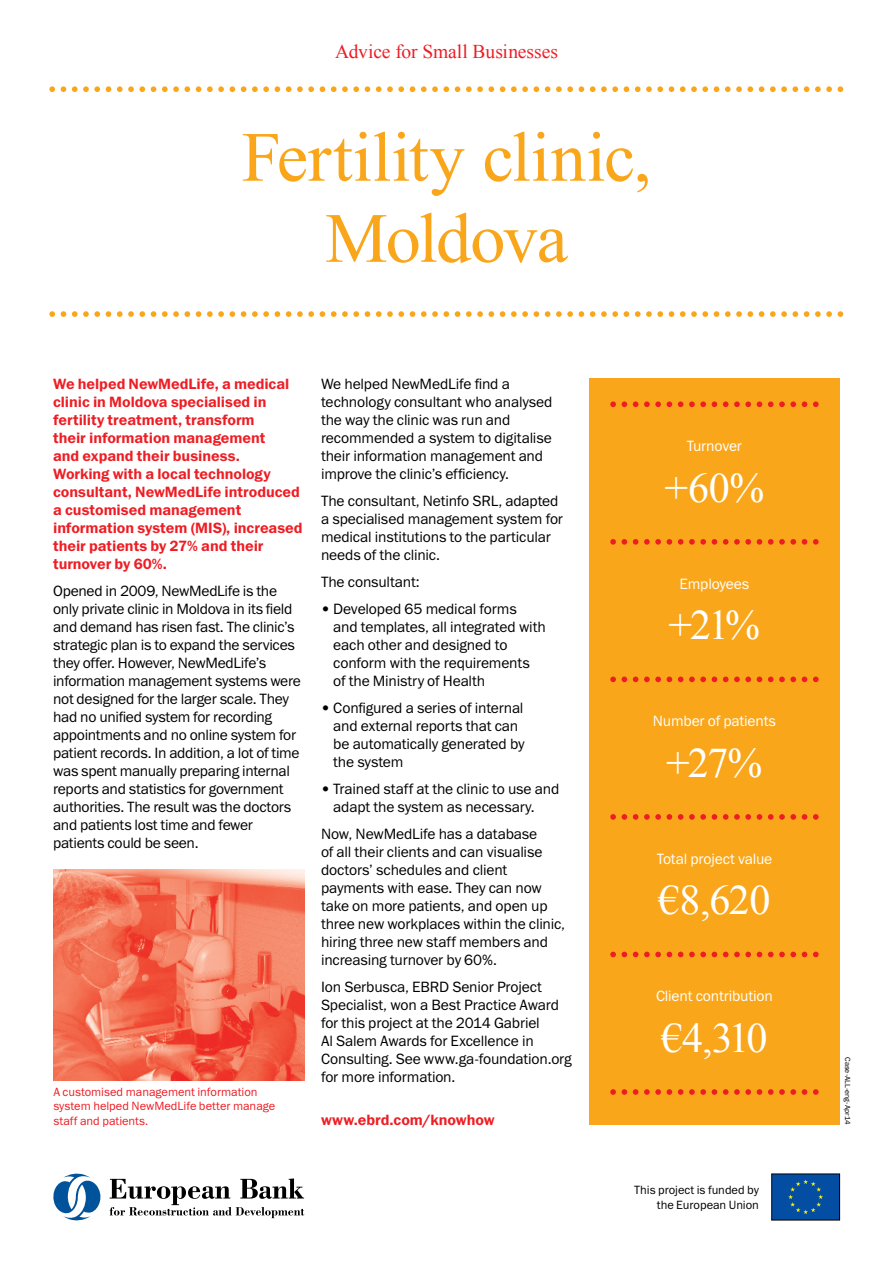
<style>
.page{position:relative;width:893px;height:1263px;background:#fff}
.page>*{position:absolute;margin:0;border:0;box-sizing:border-box;transform-origin:0 0}
.t1{font:70.5px/81px "Times New Roman";letter-spacing:-.015em;color:#faa61a;text-align:center}
.t2{font:42px "Times New Roman";letter-spacing:-.04em;color:#fff}
.t3{font:19.5px "Times New Roman";letter-spacing:-.005em;color:#ed1d24}
.t4{font:15px/18px "Franklin Gothic Book ITC";letter-spacing:-.01em;color:#000}
.t5{font:15px/18px "Franklin Gothic Demi ITC";letter-spacing:-.005em;color:#ed1d24}
.t6{font:15px "Franklin Gothic Book ITC";letter-spacing:-.01em;color:#fff}
.t7{font:12px/14.4px "Franklin Gothic Book ITC";color:#ed1d24}
.t8{font:12px/14.4px "Franklin Gothic Book ITC";letter-spacing:-.005em;color:#000;text-align:right}
.t9{font:7.5px "Franklin Gothic Book ITC";letter-spacing:.01em;color:#000}
</style>
<div class="page">
<div style="left:589px;top:378px;width:251px;height:747px;background:#faa61a"></div>
<svg style="left:610px;top:401px;width:209px;height:6px"></svg>
<svg style="left:610px;top:539px;width:209px;height:6px"></svg>
<svg style="left:610px;top:676px;width:209px;height:6px"></svg>
<svg style="left:610px;top:814px;width:209px;height:6px"></svg>
<svg style="left:610px;top:952px;width:209px;height:5px"></svg>
<svg style="left:610px;top:1089px;width:209px;height:6px"></svg>
<img style="left:53px;top:869px;width:251px;height:211px">
<svg style="left:53px;top:1173px;width:48px;height:47px"></svg>
<svg style="left:110px;top:1178px;width:194px;height:40px"></svg>
<div style="left:772px;top:1174px;width:68px;height:46px;background:#034ea2"></div>
<svg style="left:788px;top:1179px;width:35px;height:35px"></svg>
<div style="left:771px;top:1174px;width:69px;height:46px;border:1px solid #000"></div>
<svg style="left:49px;top:311px;width:795px;height:6px"></svg>
<svg style="left:49px;top:86px;width:795px;height:6px"></svg>
<h3 class="t3" style="left:335px;top:39px;width:224px">Advice for Small Businesses</h3>
<h1 class="t1" style="left:242px;top:116px;width:411px">Fertility clinic,<br>Moldova</h1>
<p class="t5" style="left:53px;top:375px;width:251px">We helped NewMedLife, a medical clinic in Moldova specialised in fertility treatment, transform<br>their information management<br>and expand their business.<br>Working with a local technology consultant, NewMedLife introduced a customised management information system (MIS), increased their patients by 27% and their turnover by 60%.</p>
<p class="t4" style="left:53px;top:581px;width:249px">Opened in 2009, NewMedLife is the only private clinic in Moldova in its field and demand has risen fast. The clinic’s strategic plan is to expand the services they offer. However, NewMedLife’s information management systems were not designed for the larger scale. They had no unified system for recording appointments and no online system for patient records. In addition, a lot of time was spent manually preparing internal reports and statistics for government authorities. The result was the doctors and patients lost time and fewer patients could be seen.</p>
<p class="t7" style="left:53px;top:1084px;width:223px">A customised management information system helped NewMedLife better manage staff and patients.</p>
<p class="t4" style="left:321px;top:374px;width:233px">We helped NewMedLife find a technology consultant who analysed the way the clinic was run and recommended a system to digitalise their information management and improve the clinic’s efficiency.</p>
<p class="t4" style="left:321px;top:491px;width:243px">The consultant, Netinfo SRL, adapted a specialised management system for medical institutions to the particular needs of the clinic.</p>
<p class="t4" style="left:321px;top:572px;width:100px">The consultant:</p>
<p class="t4" style="left:333px;top:599px;width:214px;text-indent:-12px">• Developed 65 medical forms<br>and templates, all integrated with each other and designed to conform with the requirements of the Ministry of Health</p>
<p class="t4" style="left:333px;top:698px;width:193px;text-indent:-12px">• Configured a series of internal and external reports that can be automatically generated by the system</p>
<p class="t4" style="left:333px;top:779px;width:228px;text-indent:-12px">• Trained staff at the clinic to use and adapt the system as necessary.</p>
<p class="t4" style="left:321px;top:824px;width:246px">Now, NewMedLife has a database<br>of all their clients and can visualise doctors’ schedules and client payments with ease. They can now take on more patients, and open up three new workplaces within the clinic, hiring three new staff members and increasing turnover by 60%.</p>
<p class="t4" style="left:321px;top:977px;width:252px">Ion Serbusca, EBRD Senior Project Specialist, won a Best Practice Award for this project at the 2014 Gabriel<br>Al Salem Awards for Excellence in Consulting. See www.ga-foundation.org for more information.</p>
<p class="t5" style="left:321px;top:1111px;width:175px">www.ebrd.com/knowhow</p>
<p class="t6" style="left:687px;top:436px;width:57px">Turnover</p>
<h2 class="t2" style="left:664px;top:459px;width:102px">+60%</h2>
<p class="t6" style="left:680px;top:574px;width:71px">Employees</p>
<h2 class="t2" style="left:669px;top:597px;width:93px">+21%</h2>
<p class="t6" style="left:653px;top:711px;width:124px">Number of patients</p>
<h2 class="t2" style="left:666px;top:734px;width:98px">+27%</h2>
<p class="t6" style="left:657px;top:849px;width:117px">Total project value</p>
<h2 class="t2" style="left:659px;top:872px;width:113px">€8,620</h2>
<p class="t6" style="left:656px;top:986px;width:118px">Client contribution</p>
<h2 class="t2" style="left:661px;top:1009px;width:107px">€4,310</h2>
<p class="t8" style="left:634px;top:1183px;width:126px">This project is funded by the European Union</p>
<p class="t9" style="left:853px;top:1057px;width:69px;rotate:90deg">Case-ALL-eng-Apr14</p>
</div>
